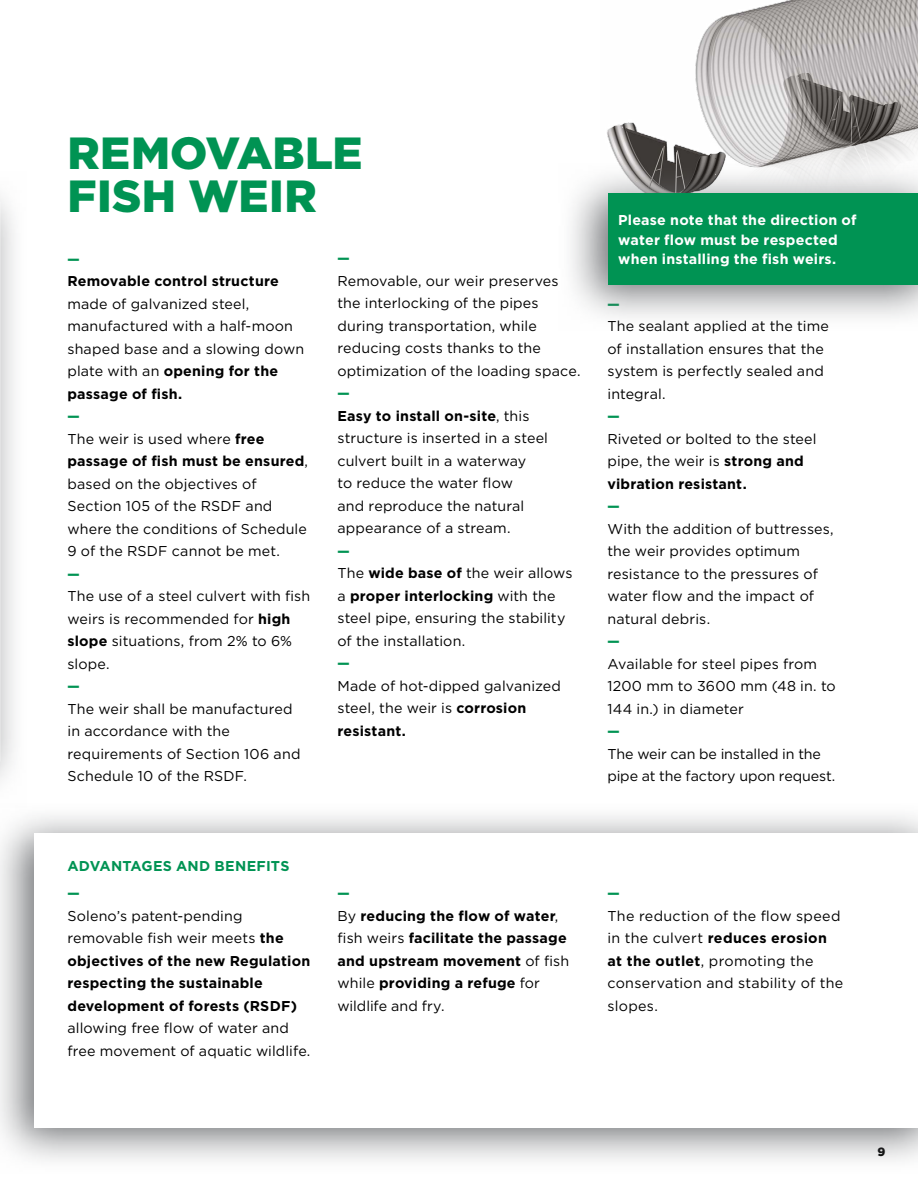
<style>
.page{position:relative;width:918px;height:1188px;background:#fff}
.page>*{position:absolute;margin:0;border:0;box-sizing:border-box;transform-origin:0 0}
.t1{font:900 45px/43.5px "Gotham";letter-spacing:.005em;color:#009353}
.t2{font:14.25px/22.5px "Gotham HTF";letter-spacing:.01em;color:#000}
.t3{font:700 14.25px/22.5px "Gotham";letter-spacing:.015em;color:#000}
.t4{font:700 14.25px/19.5px "Gotham HTF";letter-spacing:.015em;color:#fff}
.t5{font:14.25px/22.5px "Gotham HTF";letter-spacing:-.01em;color:#000}
.t6{font:700 14.25px "Gotham";letter-spacing:.01em;color:#009353}
.t7{font:900 13.5px "Gotham";color:#009353}
.t8{font:900 12px "Gotham";color:#000}
.s1{font-family:"Gotham HTF";font-weight:400}
.s2{font-family:"Gotham";font-weight:700}
</style>
<div class="page">
<svg style="left:0;top:815px;width:918px;height:346px"></svg>
<div style="left:35px;top:833px;width:883px;height:295px;background:#fff"></div>
<svg style="left:0;top:197px;width:15px;height:583px;fill:#ebebec"></svg>
<img style="left:607px;top:0;width:311px;height:163px">
<svg style="left:571px;top:163px;width:347px;height:155px"></svg>
<div style="left:608px;top:193px;width:310px;height:92px;background:#009353"></div>
<h1 class="t1" style="left:68px;top:130px;width:297px">REMOVABLE<br>FISH WEIR</h1>
<p class="t7" style="left:68px;top:251px;width:14px">—</p>
<p class="t3" style="left:68px;top:270px;width:213px">Removable control structure</p>
<p class="t2" style="left:68px;top:292px;width:238px">made of galvanized steel, manufactured with a half-moon shaped base and a slowing down</p>
<p class="t3" style="left:68px;top:360px;width:212px"><span class="s1">plate with an</span> opening for the passage of fish.</p>
<p class="t7" style="left:68px;top:409px;width:14px">—</p>
<p class="t2" style="left:68px;top:427px;width:198px">The weir is used where <span class="s2">free</span></p>
<p class="t3" style="left:68px;top:450px;width:242px">passage of fish must be ensured<span class="s1">,</span></p>
<p class="t2" style="left:68px;top:472px;width:241px">based on the objectives of<br>Section 105 of the RSDF and where the conditions of Schedule<br>9 of the RSDF cannot be met.</p>
<p class="t7" style="left:68px;top:566px;width:14px">—</p>
<p class="t2" style="left:68px;top:585px;width:244px">The use of a steel culvert with fish weirs is recommended for <span class="s2">high slope</span> situations, from 2% to 6% slope.</p>
<p class="t7" style="left:68px;top:679px;width:14px">—</p>
<p class="t2" style="left:68px;top:697px;width:235px">The weir shall be manufactured in accordance with the requirements of Section 106 and<br>Schedule 10 of the RSDF.</p>
<p class="t7" style="left:338px;top:251px;width:14px">—</p>
<p class="t2" style="left:338px;top:269px;width:244px">Removable, our weir preserves the interlocking of the pipes during transportation, while reducing costs thanks to the optimization of the loading space.</p>
<p class="t7" style="left:338px;top:386px;width:14px">—</p>
<p class="t3" style="left:338px;top:404px;width:193px">Easy to install on-site<span class="s1">, this</span></p>
<p class="t2" style="left:338px;top:427px;width:212px">structure is inserted in a steel culvert built in a waterway<br>to reduce the water flow<br>and reproduce the natural appearance of a stream.</p>
<p class="t7" style="left:338px;top:543px;width:14px">—</p>
<p class="t2" style="left:338px;top:562px;width:237px">The <span class="s2">wide base of</span> the weir allows</p>
<p class="t3" style="left:338px;top:584px;width:220px"><span class="s1">a</span> proper interlocking <span class="s1">with the</span></p>
<p class="t2" style="left:338px;top:607px;width:229px">steel pipe, ensuring the stability of the installation.</p>
<p class="t7" style="left:338px;top:656px;width:14px">—</p>
<p class="t2" style="left:338px;top:674px;width:225px">Made of hot-dipped galvanized steel, the weir is <span class="s2">corrosion</span></p>
<p class="t3" style="left:338px;top:719px;width:70px">resistant.</p>
<p class="t4" style="left:618px;top:210px;width:240px">Please note that the direction of water flow must be respected when installing the fish weirs.</p>
<p class="t7" style="left:608px;top:296px;width:14px">—</p>
<p class="t2" style="left:608px;top:314px;width:223px">The sealant applied at the time of installation ensures that the system is perfectly sealed and integral.</p>
<p class="t7" style="left:608px;top:408px;width:14px">—</p>
<p class="t2" style="left:608px;top:427px;width:211px">Riveted or bolted to the steel pipe, the weir is <span class="s2">strong and</span></p>
<p class="t3" style="left:608px;top:472px;width:141px">vibration resistant.</p>
<p class="t7" style="left:608px;top:498px;width:14px">—</p>
<p class="t2" style="left:608px;top:517px;width:228px">With the addition of buttresses, the weir provides optimum resistance to the pressures of water flow and the impact of natural debris.</p>
<p class="t7" style="left:608px;top:633px;width:14px">—</p>
<p class="t2" style="left:608px;top:652px;width:230px">Available for steel pipes from<br>1200 mm to 3600 mm (48 in. to<br>144 in.) in diameter</p>
<p class="t7" style="left:608px;top:723px;width:14px">—</p>
<p class="t5" style="left:608px;top:742px;width:229px">The weir can be installed in the pipe at the factory upon request.</p>
<p class="t6" style="left:68px;top:858px;width:223px">ADVANTAGES AND BENEFITS</p>
<p class="t7" style="left:68px;top:886px;width:14px">—</p>
<p class="t2" style="left:68px;top:904px;width:218px">Soleno’s patent-pending removable fish weir meets <span class="s2">the</span></p>
<p class="t3" style="left:68px;top:949px;width:244px">objectives of the new Regulation respecting the sustainable development of forests (RSDF)</p>
<p class="t2" style="left:68px;top:1017px;width:244px">allowing free flow of water and free movement of aquatic wildlife.</p>
<p class="t7" style="left:338px;top:886px;width:14px">—</p>
<p class="t3" style="left:338px;top:904px;width:233px"><span class="s1">By</span> reducing the flow of water<span class="s1">, fish weirs</span> facilitate the passage and upstream movement <span class="s1">of fish while</span> providing a refuge <span class="s1">for</span></p>
<p class="t2" style="left:338px;top:994px;width:108px">wildlife and fry.</p>
<p class="t7" style="left:608px;top:886px;width:14px">—</p>
<p class="t2" style="left:608px;top:904px;width:234px">The reduction of the flow speed</p>
<p class="t3" style="left:608px;top:927px;width:221px"><span class="s1">in the culvert</span> reduces erosion</p>
<p class="t2" style="left:608px;top:949px;width:237px"><span class="s2">at the outlet</span>, promoting the conservation and stability of the slopes.</p>
<p class="t8" style="left:878px;top:1145px;width:9px">9</p>
</div>
